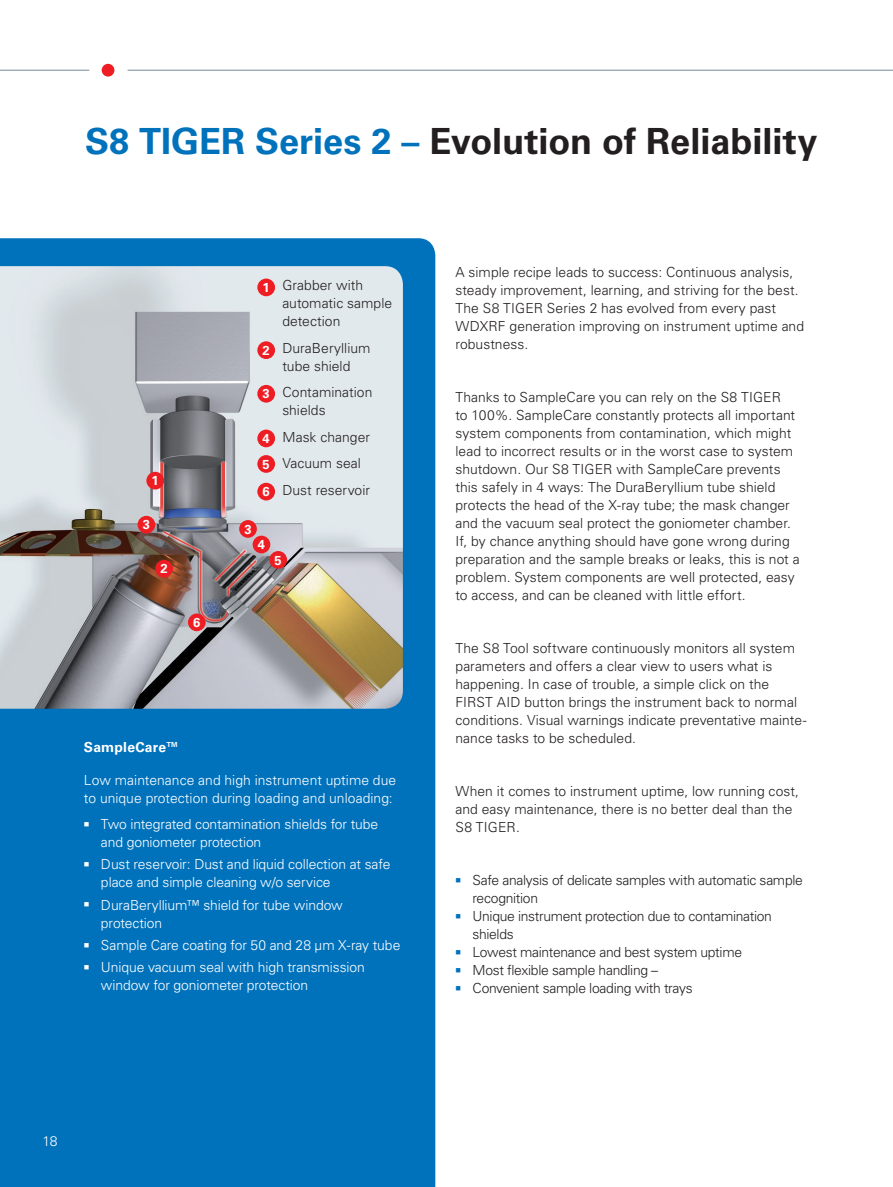
<style>
.page{position:relative;width:893px;height:1187px;background:#fff}
.page>*{position:absolute;margin:0;border:0;box-sizing:border-box;transform-origin:0 0}
.t1{font:700 36px "Univers LT Std";color:#231f20}
.t2{font:300 13.8px/18px "Univers LT Std";color:#231f20}
.t3{font:300 13.8px/18px "Univers LT Std";letter-spacing:-.005em;color:#fff}
.t4{font:300 13.8px/18px "Univers LT Std";letter-spacing:-.025em;color:#231f20}
.t5{font:700 13.8px "Univers LT Std";letter-spacing:.015em;color:#fff}
.t6{font:700 12.9px/25.5px "Univers LT Std";color:#fff}
.s1{color:#0072bc}
</style>
<div class="page">
<div style="left:0;top:238px;width:435px;height:948px;background:#0072bc"></div>
<img style="left:0;top:266px;width:403px;height:442px">
<div style="left:269px;top:551px;width:18px;height:17px;background:#ee1d23;border-radius:50%"></div>
<div style="left:188px;top:613px;width:18px;height:18px;background:#ee1d23;border-radius:50%"></div>
<div style="left:146px;top:472px;width:18px;height:17px;background:#ee1d23;border-radius:50%"></div>
<div style="left:155px;top:560px;width:18px;height:17px;background:#ee1d23;border-radius:50%"></div>
<div style="left:239px;top:520px;width:18px;height:17px;background:#ee1d23;border-radius:50%"></div>
<div style="left:253px;top:535px;width:17px;height:18px;background:#ee1d23;border-radius:50%"></div>
<div style="left:138px;top:516px;width:17px;height:17px;background:#ee1d23;border-radius:50%"></div>
<div style="left:257px;top:278px;width:18px;height:18px;background:#ee1d23;border-radius:50%"></div>
<div style="left:257px;top:341px;width:18px;height:18px;background:#ee1d23;border-radius:50%"></div>
<div style="left:257px;top:385px;width:18px;height:17px;background:#ee1d23;border-radius:50%"></div>
<div style="left:257px;top:429px;width:18px;height:18px;background:#ee1d23;border-radius:50%"></div>
<div style="left:257px;top:455px;width:18px;height:18px;background:#ee1d23;border-radius:50%"></div>
<div style="left:257px;top:482px;width:18px;height:18px;background:#ee1d23;border-radius:50%"></div>
<hr style="left:128px;top:70px;width:765px;height:1px;background:#738a95">
<hr style="left:0;top:70px;width:89px;height:1px;background:#738a95">
<div style="left:102px;top:64px;width:12px;height:13px;background:#ee1d23;border-radius:50%"></div>
<svg style="left:85px;top:822px;width:4px;height:4px"></svg>
<svg style="left:85px;top:862px;width:4px;height:4px"></svg>
<svg style="left:85px;top:902px;width:4px;height:4px"></svg>
<svg style="left:85px;top:942px;width:4px;height:5px"></svg>
<svg style="left:85px;top:965px;width:4px;height:4px"></svg>
<h1 class="t1" style="left:85px;top:120px;width:734px"><span class="s1">S8 TIGER Series 2 –</span> Evolution of Reliability</h1>
<p class="t6" style="left:152px;top:468px;width:9px">1</p>
<p class="t6" style="left:143px;top:512px;width:9px">3</p>
<p class="t6" style="left:160px;top:556px;width:9px">2</p>
<p class="t6" style="left:193px;top:609px;width:9px">6</p>
<p class="t6" style="left:263px;top:275px;width:9px">1</p>
<p class="t6" style="left:244px;top:516px;width:9px">3</p>
<p class="t6" style="left:263px;top:337px;width:9px">2</p>
<p class="t6" style="left:263px;top:381px;width:9px">3</p>
<p class="t6" style="left:263px;top:426px;width:9px">4<br>5</p>
<p class="t6" style="left:263px;top:479px;width:9px">6</p>
<p class="t6" style="left:258px;top:532px;width:9px">4</p>
<p class="t2" style="left:282px;top:276px;width:111px">Grabber with automatic sample detection</p>
<p class="t2" style="left:282px;top:338px;width:90px">DuraBeryllium tube shield</p>
<p class="t2" style="left:282px;top:383px;width:92px">Contamination shields</p>
<p class="t2" style="left:282px;top:423px;width:89px;line-height:26.5px">Mask changer<br>Vacuum seal<br>Dust reservoir</p>
<p class="t6" style="left:275px;top:547px;width:9px">5</p>
<p class="t5" style="left:84px;top:739px;width:97px">SampleCare™</p>
<p class="t3" style="left:84px;top:770px;width:314px">Low maintenance and high instrument uptime due to unique protection during loading and unloading:</p>
<p class="t3" style="left:101px;top:815px;width:279px">Two integrated contamination shields for tube and goniometer protection</p>
<p class="t3" style="left:101px;top:855px;width:291px">Dust reservoir: Dust and liquid collection at safe place and simple cleaning w/o service</p>
<p class="t3" style="left:101px;top:895px;width:243px">DuraBeryllium™ shield for tube window protection</p>
<p class="t3" style="left:101px;top:933px;width:301px;line-height:22.2px">Sample Care coating for 50 and 28 µm X-ray tube<br>Unique vacuum seal with high transmission</p>
<p class="t3" style="left:101px;top:976px;width:209px">window for goniometer protection</p>
<p class="t2" style="left:455px;top:263px;width:350px">A simple recipe leads to success: Continuous analysis, steady improvement, learning, and striving for the best.<br>The S8 TIGER Series 2 has evolved from every past WDXRF generation improving on instrument uptime and robustness.</p>
<p class="t2" style="left:455px;top:388px;width:346px">Thanks to SampleCare you can rely on the S8 TIGER<br>to 100%. SampleCare constantly protects all important system components from contamination, which might lead to incorrect results or in the worst case to system shutdown. Our S8 TIGER with SampleCare prevents this safely in 4 ways: The DuraBeryllium tube shield protects the head of the X-ray tube; the mask changer and the vacuum seal protect the goniometer chamber.<br>If, by chance anything should have gone wrong during preparation and the sample breaks or leaks, this is not a problem. System components are well protected, easy to access, and can be cleaned with little effort.</p>
<p class="t2" style="left:455px;top:639px;width:353px">The S8 Tool software continuously monitors all system parameters and offers a clear view to users what is happening. In case of trouble, a simple click on the FIRST AID button brings the instrument back to normal conditions. Visual warnings indicate preventative mainte&shy;nance tasks to be scheduled.</p>
<p class="t2" style="left:455px;top:782px;width:345px">When it comes to instrument uptime, low running cost, and easy maintenance, there is no better deal than the<br>S8 TIGER.</p>
<p class="t4" style="left:472px;top:871px;width:332px">Safe analysis of delicate samples with automatic sample recognition<br>Unique instrument protection due to contamination shields<br>Lowest maintenance and best system uptime<br>Most flexible sample handling –<br>Convenient sample loading with trays</p>
<p class="t3" style="left:43px;top:1131px;width:16px">18</p>
</div>
